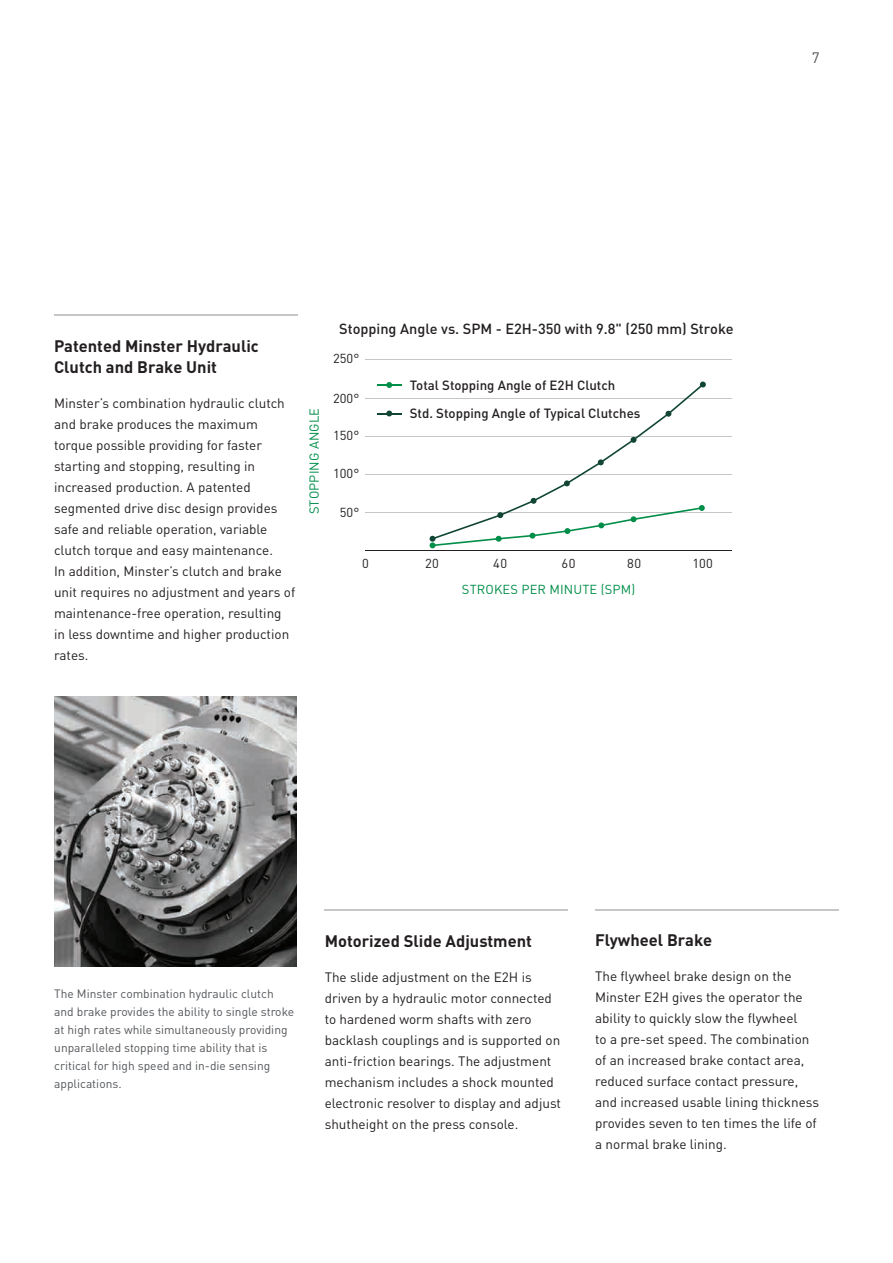
<style>
.page{position:relative;width:893px;height:1263px;background:#fff}
.page>*{position:absolute;margin:0;border:0;box-sizing:border-box;transform-origin:0 0}
.t1{font:700 16.5px/21px "DINOT";color:#231f20}
.t2{font:15px "DINOT";color:#54565a}
.t3{font:500 14.55px "DINOT";color:#231f20}
.t4{font:13.5px/21px "DINOT";color:#231f20}
.t5{font:500 13.2px/28.5px "DINOT";color:#231f20}
.t6{font:12.9px "DINOT";letter-spacing:.01em;color:#008e49}
.t7{font:12.9px "DINOT";color:#231f20}
.t8{font:12px/18px "DINOT";color:#54565a}
</style>
<div class="page">
<hr style="left:365px;top:550px;width:367px;height:1px;background:#231f20">
<hr style="left:365px;top:398px;width:367px;height:1px;background:#c5c6c6">
<hr style="left:365px;top:436px;width:367px;height:1px;background:#c5c6c6">
<hr style="left:365px;top:359px;width:367px;height:1px;background:#c5c6c6">
<hr style="left:365px;top:474px;width:367px;height:1px;background:#c5c6c6">
<hr style="left:365px;top:512px;width:367px;height:1px;background:#c5c6c6">
<hr style="left:377px;top:384px;width:25px;height:2px;background:#008e49">
<svg style="left:386px;top:382px;width:6px;height:6px"></svg>
<svg style="left:377px;top:410px;width:25px;height:6px"></svg>
<svg style="left:430px;top:382px;width:276px;height:166px"></svg>
<hr style="left:54px;top:314px;width:244px;height:2px;background:#c7c6c6">
<img style="left:54px;top:697px;width:242px;height:269px">
<hr style="left:325px;top:909px;width:243px;height:1px;background:#c7c6c6">
<hr style="left:595px;top:909px;width:244px;height:1px;background:#c7c6c6">
<p class="t2" style="left:812px;top:48px;width:9px">7</p>
<p class="t1" style="left:54px;top:335px;width:206px">Patented Minster Hydraulic<br>Clutch and Brake Unit</p>
<p class="t4" style="left:54px;top:392px;width:243px">Minster’s combination hydraulic clutch and brake produces the maximum torque possible providing for faster starting and stopping, resulting in increased production. A patented segmented drive disc design provides safe and reliable operation, variable clutch torque and easy maintenance.<br>In addition, Minster’s clutch and brake unit requires no adjustment and years of maintenance-free operation, resulting in less downtime and higher production rates.</p>
<p class="t6" style="left:305px;top:514px;width:108px;rotate:-90deg">STOPPING ANGLE</p>
<p class="t3" style="left:339px;top:319px;width:396px">Stopping Angle vs. SPM - E2H-350 with 9.8" (250 mm) Stroke</p>
<p class="t7" style="left:333px;top:350px;width:28px">250°</p>
<p class="t7" style="left:333px;top:389px;width:28px">200°</p>
<p class="t7" style="left:333px;top:427px;width:28px">150°</p>
<p class="t7" style="left:333px;top:465px;width:28px">100°</p>
<p class="t7" style="left:340px;top:503px;width:21px">50°</p>
<p class="t5" style="left:410px;top:370px;width:232px">Total Stopping Angle of E2H Clutch<br>Std. Stopping Angle of Typical Clutches</p>
<p class="t7" style="left:362px;top:555px;width:8px">0</p>
<p class="t7" style="left:425px;top:555px;width:15px">20</p>
<p class="t7" style="left:493px;top:555px;width:16px">40</p>
<p class="t7" style="left:562px;top:555px;width:15px">60</p>
<p class="t7" style="left:627px;top:555px;width:15px">80</p>
<p class="t7" style="left:692px;top:555px;width:22px">100</p>
<p class="t6" style="left:462px;top:581px;width:175px">STROKES PER MINUTE (SPM)</p>
<p class="t8" style="left:54px;top:984px;width:241px">The Minster combination hydraulic clutch and brake provides the ability to single stroke at high rates while simultaneously providing unparalleled stopping time ability that is critical for high speed and in-die sensing applications.</p>
<p class="t1" style="left:325px;top:930px;width:209px">Motorized Slide Adjustment</p>
<p class="t4" style="left:325px;top:966px;width:238px">The slide adjustment on the E2H is driven by a hydraulic motor connected to hardened worm shafts with zero backlash couplings and is supported on anti-friction bearings. The adjustment mechanism includes a shock mounted electronic resolver to display and adjust shutheight on the press console.</p>
<p class="t1" style="left:595px;top:929px;width:119px">Flywheel Brake</p>
<p class="t4" style="left:595px;top:964px;width:225px">The flywheel brake design on the Minster E2H gives the operator the ability to quickly slow the flywheel<br>to a pre-set speed. The combination of an increased brake contact area, reduced surface contact pressure, and increased usable lining thickness provides seven to ten times the life of a normal brake lining.</p>
</div>
